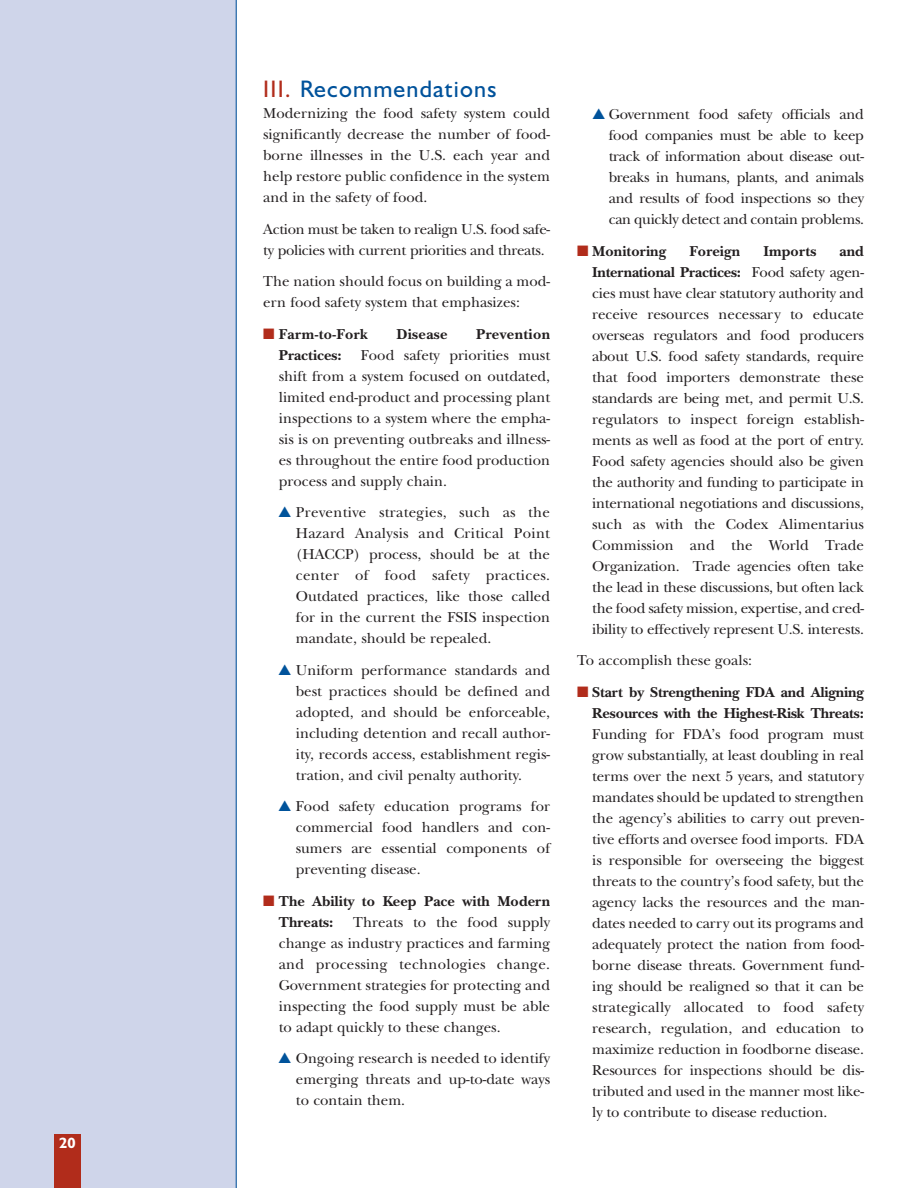
<style>
.page{position:relative;width:918px;height:1188px;background:#fff}
.page>*{position:absolute;margin:0;border:0;box-sizing:border-box;transform-origin:0 0}
.t1{font:24px "Humanist 521 BT";letter-spacing:.05em;color:#00529b}
.t2{font:15px/21px "New Baskerville";color:#231f20;text-align:justify}
.t3{font:700 15px/21px "New Baskerville";color:#231f20}
.t4{font:15px/21px "New Baskerville";letter-spacing:-.02em;color:#231f20}
.t5{font:700 15px "New Baskerville";letter-spacing:.02em;color:#231f20}
.t6{font:700 15px "Humanist 521 BT";color:#fff}
.s1{color:#b12c1b}
.s2{color:#00539b}
.s3{font-weight:700}
</style>
<div class="page">
<div style="left:0;top:0;width:236px;height:1188px;background:#cfd5ea"></div>
<div style="left:54px;top:1134px;width:27px;height:54px;background:#b12c1b"></div>
<hr style="left:236px;top:0;width:1px;height:1188px;background:#00529b">
<p class="t6" style="left:59px;top:1137px;width:18px">20</p>
<h1 class="t1" style="left:263px;top:81px;width:235px"><span class="s1">III.</span> Recommendations</h1>
<p class="t2" style="left:263px;top:105px;width:288px">Modernizing the food safety system could significantly decrease the number of food&shy;borne illnesses in the U.S. each year and help restore public confidence in the system and in the safety of food.</p>
<p class="t4" style="left:263px;top:220px;width:288px">Action must be taken to realign U.S. food safe&shy;ty policies with current priorities and threats.</p>
<p class="t2" style="left:263px;top:273px;width:288px">The nation should focus on building a mod&shy;ern food safety system that emphasizes:</p>
<p class="t5" style="left:263px;top:329px;width:106px"><span class="s1">■</span> Farm-to-Fork</p>
<p class="t5" style="left:396px;top:329px;width:53px">Disease</p>
<p class="t5" style="left:476px;top:329px;width:76px">Prevention</p>
<p class="t3" style="left:279px;top:346px;width:64px">Practices:</p>
<p class="t2" style="left:279px;top:346px;width:273px;text-indent:82px">Food safety priorities must shift from a system focused on outdated, limited end-product and processing plant inspections to a system where the empha&shy;sis is on preventing outbreaks and illness&shy;es throughout the entire food production process and supply chain.</p>
<p class="t2" style="left:296px;top:504px;width:256px;text-indent:-18px"><span class="s2">▲</span> Preventive strategies, such as the Hazard Analysis and Critical Point (HACCP) process, should be at the center of food safety practices.<br>Outdated practices, like those called for in the current the FSIS inspection mandate, should be repealed.</p>
<p class="t2" style="left:296px;top:661px;width:256px;text-indent:-18px"><span class="s2">▲</span> Uniform performance standards and best practices should be defined and adopted, and should be enforceable, including detention and recall author&shy;ity, records access, establishment regis&shy;tration, and civil penalty authority.</p>
<p class="t2" style="left:296px;top:798px;width:256px;text-indent:-18px"><span class="s2">▲</span> Food safety education programs for commercial food handlers and con&shy;sumers are essential components of preventing disease.</p>
<p class="t3" style="left:279px;top:892px;width:273px;text-indent:-16px"><span class="s1">■</span> The Ability to Keep Pace with Modern<br>Threats:</p>
<p class="t2" style="left:279px;top:913px;width:273px;text-indent:74px">Threats to the food supply change as industry practices and farming and processing technologies change.<br>Government strategies for protecting and inspecting the food supply must be able to adapt quickly to these changes.</p>
<p class="t2" style="left:296px;top:1050px;width:256px;text-indent:-18px"><span class="s2">▲</span> Ongoing research is needed to identify emerging threats and up-to-date ways to contain them.</p>
<p class="t2" style="left:609px;top:106px;width:257px;text-indent:-17px"><span class="s2">▲</span> Government food safety officials and food companies must be able to keep track of information about disease out&shy;breaks in humans, plants, and animals and results of food inspections so they can quickly detect and contain problems.</p>
<p class="t3" style="left:577px;top:242px;width:91px"><span class="s1">■</span> Monitoring</p>
<p class="t3" style="left:689px;top:242px;width:52px">Foreign</p>
<p class="t3" style="left:763px;top:242px;width:54px">Imports</p>
<p class="t2" style="left:592px;top:242px;width:273px;text-indent:247px"><span class="s3">and International Practices:</span> Food safety agen&shy;cies must have clear statutory authority and receive resources necessary to educate overseas regulators and food producers about U.S. food safety standards, require that food importers demonstrate these standards are being met, and permit U.S. regulators to inspect foreign establish&shy;ments as well as food at the port of entry.<br>Food safety agencies should also be given the authority and funding to participate in international negotiations and discussions, such as with the Codex Alimentarius Commission and the World Trade Organization. Trade agencies often take the lead in these discussions, but often lack the food safety mission, expertise, and cred&shy;ibility to effectively represent U.S. interests.</p>
<p class="t2" style="left:577px;top:652px;width:176px">To accomplish these goals:</p>
<p class="t3" style="left:577px;top:683px;width:288px;text-align:right"><span class="s1">■</span> Start by Strengthening FDA and Aligning<br>Resources with the Highest-Risk Threats:</p>
<p class="t2" style="left:592px;top:725px;width:273px">Funding for FDA’s food program must grow substantially, at least doubling in real terms over the next 5 years, and statutory mandates should be updated to strengthen the agency’s abilities to carry out preven&shy;tive efforts and oversee food imports. FDA is responsible for overseeing the biggest threats to the country’s food safety, but the agency lacks the resources and the man&shy;dates needed to carry out its programs and adequately protect the nation from food&shy;borne disease threats. Government fund&shy;ing should be realigned so that it can be strategically allocated to food safety research, regulation, and education to maximize reduction in foodborne disease.<br>Resources for inspections should be dis&shy;tributed and used in the manner most like&shy;ly to contribute to disease reduction.</p>
</div>
